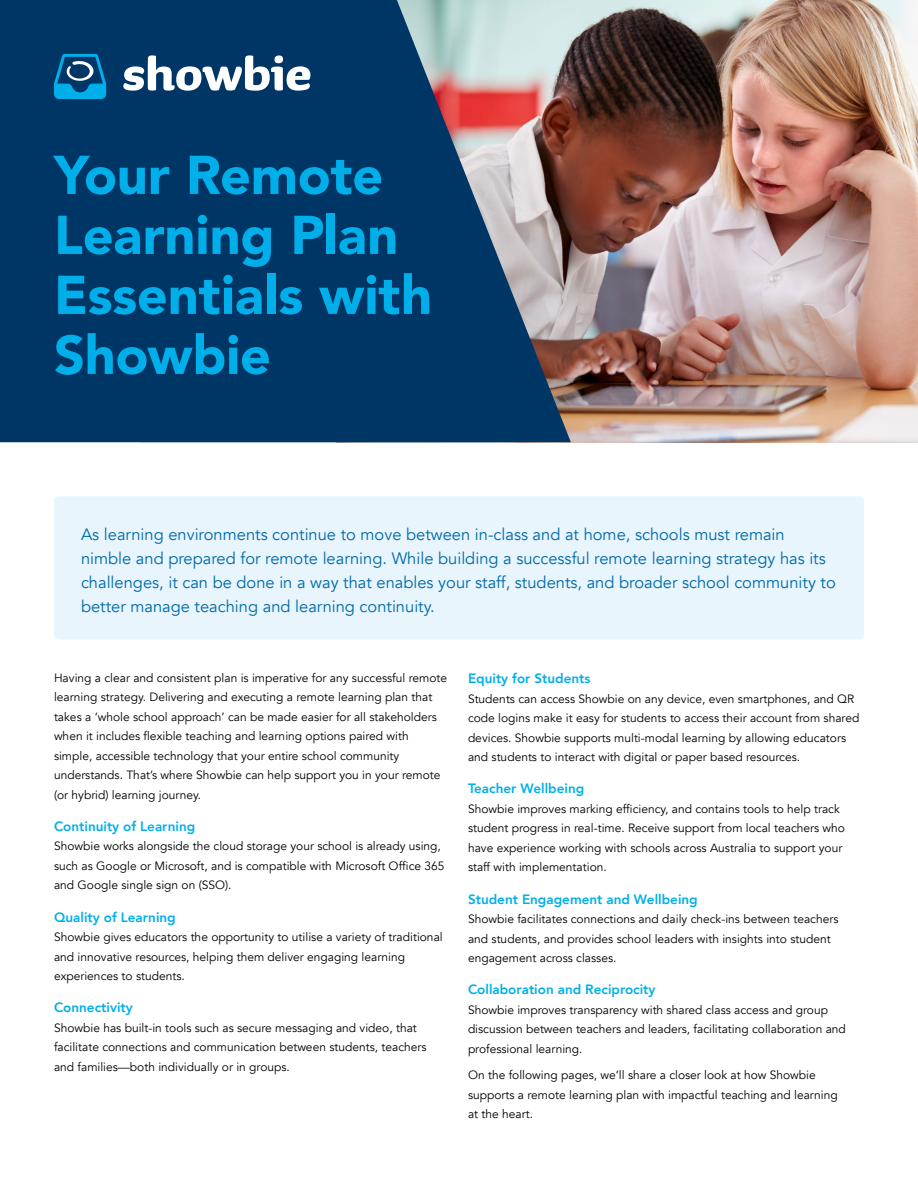
<style>
.page{position:relative;width:918px;height:1188px;background:#fff}
.page>*{position:absolute;margin:0;border:0;box-sizing:border-box;transform-origin:0 0}
.t1{font:900 54px/60px "Avenir LT Std";letter-spacing:-.005em;color:#00afe9}
.t2{font:16.5px/24px "Avenir";color:#0069aa}
.t3{font:800 13.5px "Avenir";color:#00afe9}
.t4{font:12px/19.5px "Avenir";color:#000}
</style>
<div class="page">
<div style="left:54px;top:496px;width:810px;height:144px;background:#e8f5fd;border-radius:5px"></div>
<img style="left:571px;top:0;width:347px;height:442px">
<svg style="left:0;top:0;width:571px;height:442px;background:#1d486f"></svg>
<svg style="left:54px;top:54px;width:52px;height:45px;background:#1274a4"></svg>
<svg style="left:123px;top:55px;width:187px;height:36px"></svg>
<h1 class="t1" style="left:54px;top:145px;width:380px">Your Remote<br>Learning Plan<br>Essentials with<br>Showbie</h1>
<p class="t2" style="left:81px;top:522px;width:756px">As learning environments continue to move between in-class and at home, schools must remain nimble and prepared for remote learning. While building a successful remote learning strategy has its challenges, it can be done in a way that enables your staff, students, and broader school community to better manage teaching and learning continuity.</p>
<p class="t4" style="left:54px;top:668px;width:395px">Having a clear and consistent plan is imperative for any successful remote learning strategy. Delivering and executing a remote learning plan that takes a ‘whole school approach’ can be made easier for all stakeholders when it includes flexible teaching and learning options paired with simple, accessible technology that your entire school community understands. That’s where Showbie can help support you in your remote (or hybrid) learning journey.</p>
<p class="t3" style="left:54px;top:816px;width:143px">Continuity of Learning</p>
<p class="t4" style="left:54px;top:837px;width:392px">Showbie works alongside the cloud storage your school is already using, such as Google or Microsoft, and is compatible with Microsoft Office 365 and Google single sign on (SSO).</p>
<p class="t3" style="left:54px;top:906px;width:123px">Quality of Learning</p>
<p class="t4" style="left:54px;top:927px;width:390px">Showbie gives educators the opportunity to utilise a variety of traditional and innovative resources, helping them deliver engaging learning experiences to students.</p>
<p class="t3" style="left:54px;top:997px;width:80px">Connectivity</p>
<p class="t4" style="left:54px;top:1018px;width:374px">Showbie has built-in tools such as secure messaging and video, that facilitate connections and communication between students, teachers and families—both individually or in groups.</p>
<p class="t3" style="left:468px;top:668px;width:124px">Equity for Students</p>
<p class="t4" style="left:468px;top:689px;width:393px">Students can access Showbie on any device, even smartphones, and QR code logins make it easy for students to access their account from shared devices. Showbie supports multi-modal learning by allowing educators and students to interact with digital or paper based resources.</p>
<p class="t3" style="left:468px;top:778px;width:118px">Teacher Wellbeing</p>
<p class="t4" style="left:468px;top:799px;width:379px">Showbie improves marking efficiency, and contains tools to help track student progress in real-time. Receive support from local teachers who have experience working with schools across Australia to support your staff with implementation.</p>
<p class="t3" style="left:468px;top:888px;width:231px">Student Engagement and Wellbeing</p>
<p class="t4" style="left:468px;top:909px;width:372px">Showbie facilitates connections and daily check-ins between teachers and students, and provides school leaders with insights into student engagement across classes.</p>
<p class="t3" style="left:468px;top:979px;width:189px">Collaboration and Reciprocity</p>
<p class="t4" style="left:468px;top:1000px;width:379px">Showbie improves transparency with shared class access and group discussion between teachers and leaders, facilitating collaboration and professional learning.</p>
<p class="t4" style="left:468px;top:1065px;width:371px">On the following pages, we’ll share a closer look at how Showbie supports a remote learning plan with impactful teaching and learning at the heart.</p>
</div>
